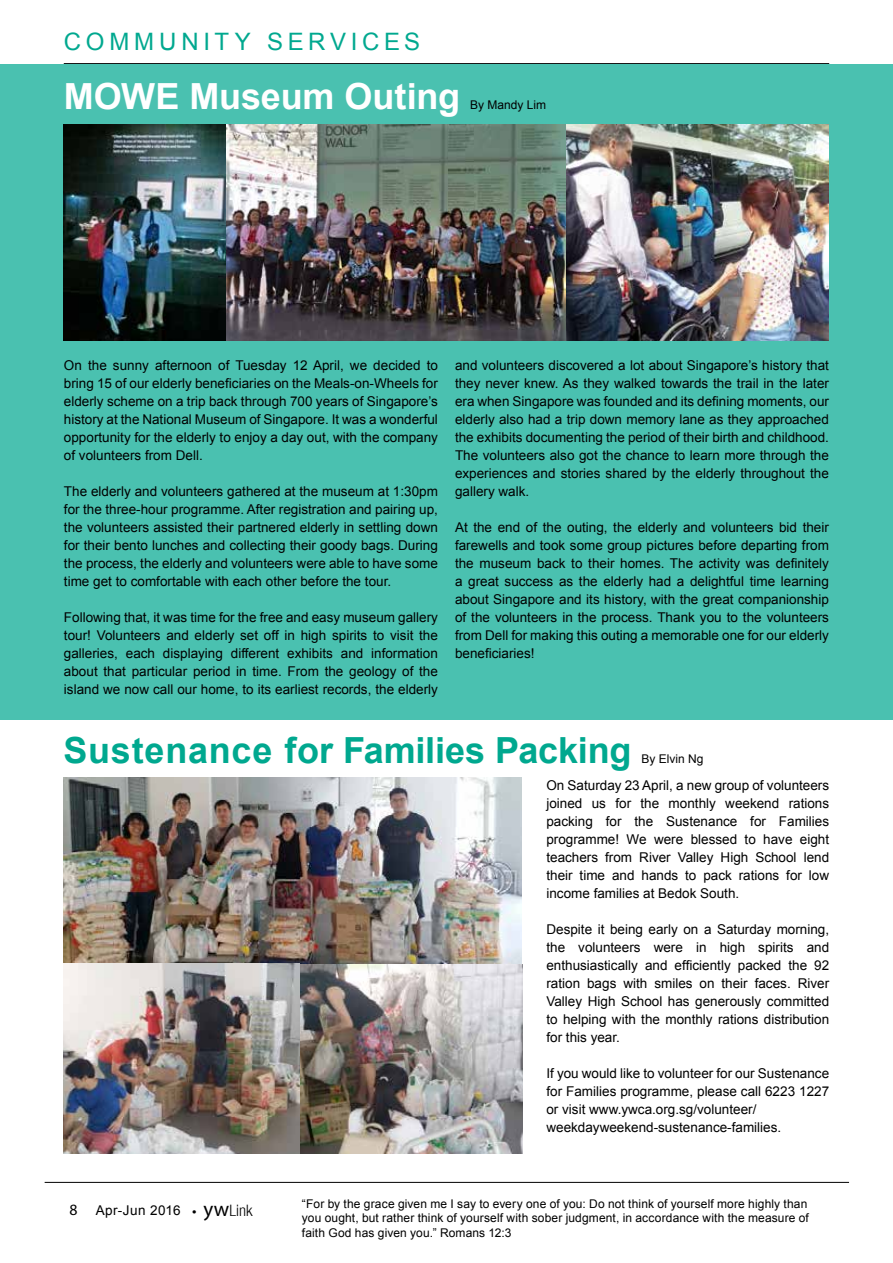
<style>
.page{position:relative;width:893px;height:1263px;background:#fff}
.page>*{position:absolute;margin:0;border:0;box-sizing:border-box;transform-origin:0 0}
.t1{font:700 36px "Arial";color:#00a88f}
.t2{font:700 36px "Arial";letter-spacing:-.005em;color:#fff}
.t3{font:24px "Arial";letter-spacing:.195em;color:#00a88f}
.t4{font:15.75px "Myriad Pro";letter-spacing:-.005em;color:#000}
.t5{font:13.5px/18px "Arial";color:#000;text-align:justify}
.t6{font:13.5px "Arial";letter-spacing:.035em;color:#000}
.t7{font:12px/14.4px "Arial";letter-spacing:.01em;color:#000}
.s1{font-size:21px}
.s2{font-family:"Helvetica Neue";font-weight:300;font-stretch:condensed}
</style>
<div class="page">
<hr style="left:64px;top:63px;width:765px;height:1px;background:#000">
<div style="left:0;top:64px;width:893px;height:656px;background:#4ac1b0"></div>
<hr style="left:45px;top:1182px;width:804px;height:1px;background:#000">
<img style="left:64px;top:124px;width:765px;height:217px">
<img style="left:64px;top:777px;width:459px;height:376px">
<h2 class="t3" style="left:64px;top:26px;width:358px">COMMUNITY SERVICES</h2>
<h1 class="t2" style="left:64px;top:72px;width:398px">MOWE Museum Outing</h1>
<p class="t7" style="left:470px;top:98px;width:78px">By Mandy Lim</p>
<p class="t5" style="left:64px;top:356px;width:375px">On the sunny afternoon of Tuesday 12 April, we decided to bring 15 of our elderly beneficiaries on the Meals-on-Wheels for elderly scheme on a trip back through 700 years of Singapore’s history at the National Museum of Singapore. It was a wonderful opportunity for the elderly to enjoy a day out, with the company of volunteers from Dell.</p>
<p class="t5" style="left:64px;top:482px;width:375px">The elderly and volunteers gathered at the museum at 1:30pm for the three-hour programme. After registration and pairing up, the volunteers assisted their partnered elderly in settling down for their bento lunches and collecting their goody bags. During the process, the elderly and volunteers were able to have some time get to comfortable with each other before the tour.</p>
<p class="t5" style="left:64px;top:608px;width:375px">Following that, it was time for the free and easy museum gallery tour! Volunteers and elderly set off in high spirits to visit the galleries, each displaying different exhibits and information about that particular period in time. From the geology of the island we now call our home, to its earliest records, the elderly</p>
<p class="t5" style="left:455px;top:356px;width:375px">and volunteers discovered a lot about Singapore’s history that they never knew. As they walked towards the trail in the later era when Singapore was founded and its defining moments, our elderly also had a trip down memory lane as they approached the exhibits documenting the period of their birth and childhood.<br>The volunteers also got the chance to learn more through the experiences and stories shared by the elderly throughout the gallery walk.</p>
<p class="t5" style="left:455px;top:518px;width:375px">At the end of the outing, the elderly and volunteers bid their farewells and took some group pictures before departing from the museum back to their homes. The activity was definitely a great success as the elderly had a delightful time learning about Singapore and its history, with the great companionship of the volunteers in the process. Thank you to the volunteers from Dell for making this outing a memorable one for our elderly beneficiaries!</p>
<h1 class="t1" style="left:64px;top:727px;width:569px">Sustenance for Families Packing</h1>
<p class="t7" style="left:641px;top:752px;width:64px">By Elvin Ng</p>
<p class="t5" style="left:546px;top:776px;width:284px">On Saturday 23 April, a new group of volunteers joined us for the monthly weekend rations packing for the Sustenance for Families programme! We were blessed to have eight teachers from River Valley High School lend their time and hands to pack rations for low income families at Bedok South.</p>
<p class="t5" style="left:546px;top:920px;width:284px">Despite it being early on a Saturday morning, the volunteers were in high spirits and enthusiastically and efficiently packed the 92 ration bags with smiles on their faces. River Valley High School has generously committed to helping with the monthly rations distribution for this year.</p>
<p class="t5" style="left:546px;top:1064px;width:284px;text-align:left">If you would like to volunteer for our Sustenance for Families programme, please call 6223 1227 or visit www.ywca.org.sg/volunteer/ weekdayweekend-sustenance-families.</p>
<p class="t4" style="left:70px;top:1200px;width:10px">8</p>
<p class="t4" style="left:98px;top:1200px;width:156px">Jul - Sep 2014 • <span class="s1">yw</span><span class="s2">Link</span></p>
<p class="t7" style="left:302px;top:1197px;width:508px">“For by the grace given me I say to every one of you: Do not think of yourself more highly than you ought, but rather think of yourself with sober judgment, in accordance with the measure of faith God has given you.” Romans 12:3</p>
<p class="t6" style="left:96px;top:1201px;width:86px">Apr-Jun 2016</p>
</div>
